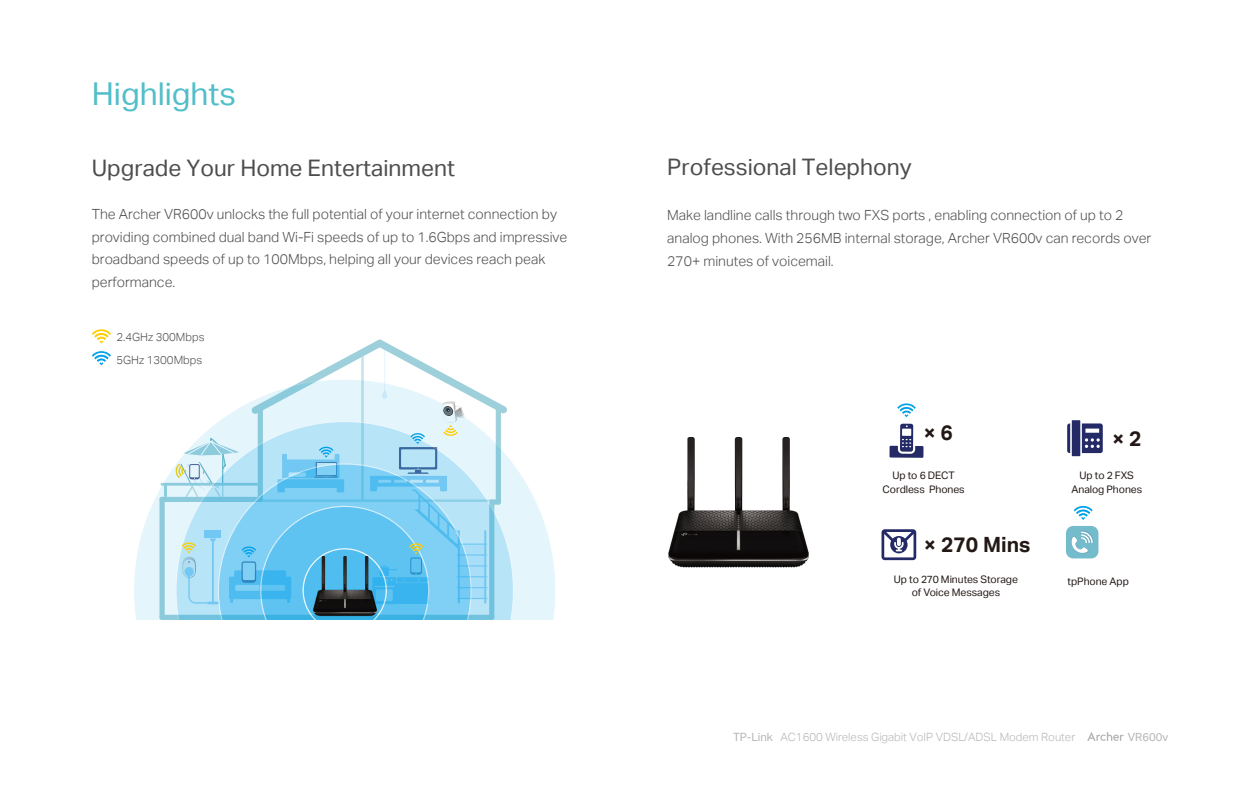
<style>
.page{position:relative;width:1260px;height:788px;background:#fff}
.page>*{position:absolute;margin:0;border:0;box-sizing:border-box;transform-origin:0 0}
.t1{font:31.5px "TP Link Aktiv Regular";color:#51beca}
.t2{font:22.75px "TP Link Aktiv Regular";color:#4d4d4d}
.t3{font:21px "TP Link Aktiv Bold";color:#221815}
.t4{font:14px/22.8px "TP Link Aktiv Light";color:#4d4d4d}
.t5{font:11.38px "TP Link Aktiv Light";color:#b5b5b5}
.t6{font:11.38px "TP Link Aktiv Light";color:#4d4d4d}
.t7{font:11.2px "TP Link Aktiv Regular";color:#b5b5b5}
.t8{font:10.41px/13.3px "TP Link Aktiv Regular";letter-spacing:-.005em;color:#221815;text-align:center}
.s1{font-family:"TP Link Aktiv Regular"}
</style>
<div class="page">
<svg style="left:1087px;top:732px;width:37px;height:8px"></svg>
<svg style="left:92px;top:329px;width:19px;height:14px"></svg>
<svg style="left:92px;top:351px;width:19px;height:14px"></svg>
<svg style="left:134px;top:466px;width:421px;height:154px"></svg>
<svg style="left:175px;top:458px;width:339px;height:162px"></svg>
<svg style="left:176px;top:339px;width:332px;height:281px"></svg>
<img style="left:668px;top:438px;width:141px;height:130px">
<div style="left:1066px;top:526px;width:32px;height:32px;background:#74bbcb;border-radius:7px"></div>
<svg style="left:1072px;top:531px;width:21px;height:22px"></svg>
<svg style="left:1074px;top:506px;width:19px;height:14px"></svg>
<svg style="left:897px;top:403px;width:19px;height:14px"></svg>
<svg style="left:890px;top:423px;width:34px;height:35px"></svg>
<div style="left:1072px;top:420px;width:8px;height:36px;background:#232a66"></div>
<svg style="left:1067px;top:423px;width:3px;height:30px"></svg>
<svg style="left:1082px;top:423px;width:21px;height:30px"></svg>
<svg style="left:882px;top:529px;width:34px;height:31px"></svg>
<h1 class="t1" style="left:92px;top:76px;width:146px">Highlights</h1>
<h2 class="t2" style="left:92px;top:154px;width:365px">Upgrade Your Home Entertainment</h2>
<h2 class="t2" style="left:667px;top:154px;width:246px">Professional Telephony</h2>
<p class="t4" style="left:92px;top:203px;width:477px">The Archer VR600v unlocks the full potential of your internet connection by providing combined dual band Wi-Fi speeds of up to 1.6Gbps and impressive broadband speeds of up to 100Mbps, helping all your devices reach peak performance.</p>
<p class="t6" style="left:116px;top:330px;width:90px">2.4GHz 300Mbps</p>
<p class="t6" style="left:116px;top:353px;width:87px">5GHz 1300Mbps</p>
<p class="t4" style="left:667px;top:204px;width:486px">Make landline calls through two FXS ports , enabling connection of up to 2 analog phones. With 256MB internal storage, Archer VR600v can records over<br>270+ minutes of voicemail.</p>
<h3 class="t3" style="left:923px;top:421px;width:31px">× 6</h3>
<p class="t8" style="left:883px;top:469px;width:84px">Up to 6 DECT<br>Cordless Phones</p>
<h3 class="t3" style="left:924px;top:532px;width:108px">× 270 Mins</h3>
<p class="t8" style="left:894px;top:573px;width:126px">Up to 270 Minutes Storage of Voice Messages</p>
<h3 class="t3" style="left:1112px;top:427px;width:31px">× 2</h3>
<p class="t8" style="left:1071px;top:469px;width:72px">Up to 2 FXS<br>Analog Phones</p>
<p class="t8" style="left:1068px;top:574px;width:63px">tpPhone App</p>
<p class="t5" style="left:733px;top:730px;width:344px"><span class="s1">TP-Link</span> AC1600 Wireless Gigabit VoIP VDSL/ADSL Modem Router</p>
<p class="t7" style="left:1128px;top:730px;width:42px">VR600v</p>
</div>
